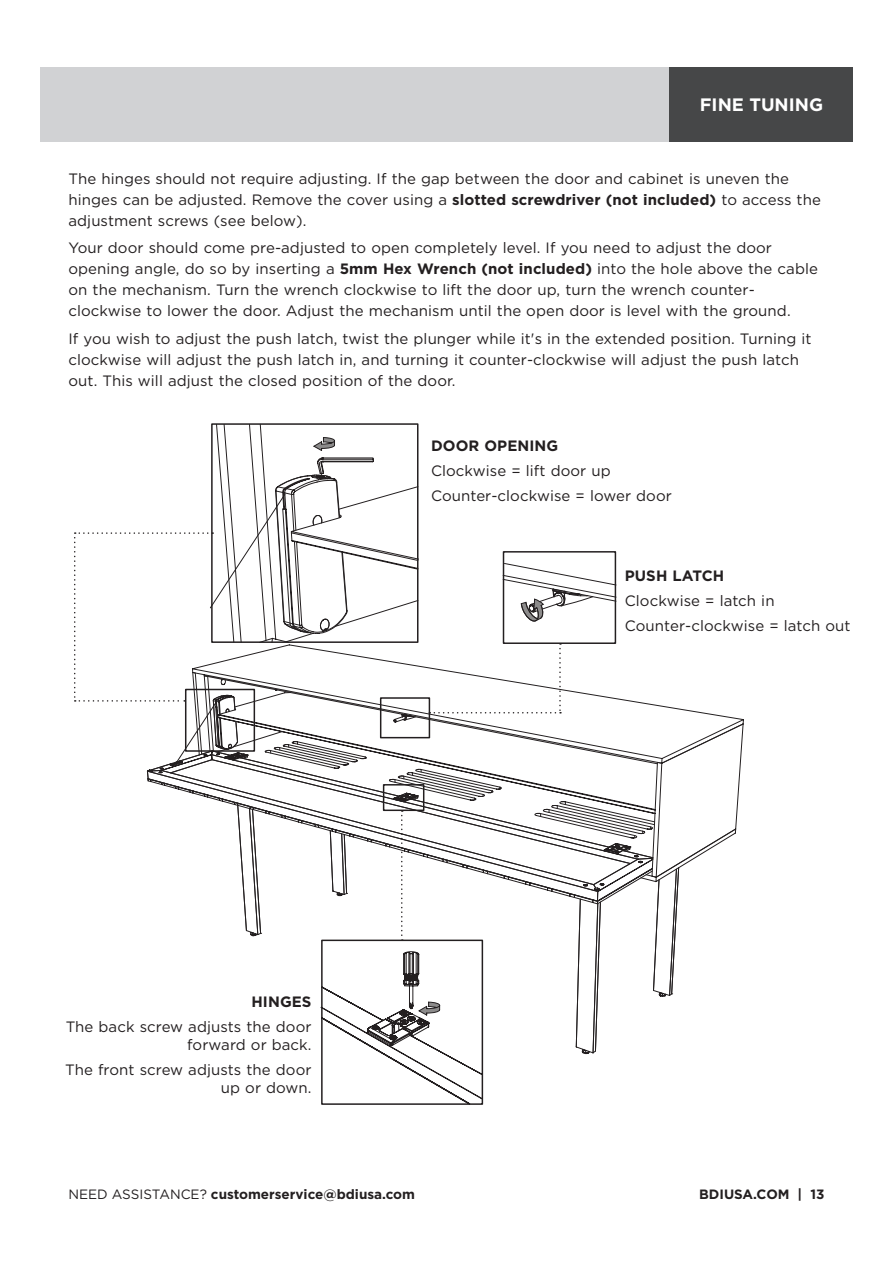
<style>
.page{position:relative;width:893px;height:1263px;background:#fff}
.page>*{position:absolute;margin:0;border:0;box-sizing:border-box;transform-origin:0 0}
.t1{font:700 18px "Gotham";color:#fff}
.t2{font:15px/21px "Gotham";letter-spacing:.005em;color:#231f20}
.t3{font:700 15px "Gotham";letter-spacing:.005em;color:#231f20}
.t4{font:700 13.5px "Gotham";color:#231f20}
.s1{font-weight:700}
.s2{font-weight:400}
</style>
<div class="page">
<div style="left:40px;top:68px;width:810px;height:74px;background:#d1d2d4"></div>
<div style="left:670px;top:68px;width:183px;height:74px;background:#464748"></div>
<svg style="left:679px;top:708px;width:65px;height:162px"></svg>
<svg style="left:74px;top:424px;width:605px;height:681px"></svg>
<p class="t1" style="left:700px;top:93px;width:125px">FINE TUNING</p>
<p class="t2" style="left:69px;top:168px;width:754px">The hinges should not require adjusting. If the gap between the door and cabinet is uneven the hinges can be adjusted. Remove the cover using a <span class="s1">slotted screwdriver (not included)</span> to access the adjustment screws (see below).</p>
<p class="t2" style="left:69px;top:237px;width:751px">Your door should come pre-adjusted to open completely level. If you need to adjust the door opening angle, do so by inserting a <span class="s1">5mm Hex Wrench (not included)</span> into the hole above the cable on the mechanism. Turn the wrench clockwise to lift the door up, turn the wrench counter&shy;clockwise to lower the door. Adjust the mechanism until the open door is level with the ground.</p>
<p class="t2" style="left:69px;top:328px;width:745px">If you wish to adjust the push latch, twist the plunger while it's in the extended position. Turning it clockwise will adjust the push latch in, and turning it counter-clockwise will adjust the push latch out. This will adjust the closed position of the door.</p>
<p class="t3" style="left:431px;top:436px;width:129px">DOOR OPENING</p>
<p class="t2" style="left:431px;top:460px;width:181px">Clockwise = lift door up</p>
<p class="t2" style="left:431px;top:485px;width:242px">Counter-clockwise = lower door</p>
<p class="t3" style="left:251px;top:992px;width:62px">HINGES</p>
<p class="t2" style="left:66px;top:1017px;width:247px;line-height:18px;text-align:right">The back screw adjusts the door forward or back.</p>
<p class="t2" style="left:65px;top:1060px;width:248px;line-height:18px;text-align:right">The front screw adjusts the door up or down.</p>
<p class="t3" style="left:625px;top:566px;width:101px">PUSH LATCH</p>
<p class="t2" style="left:625px;top:590px;width:151px">Clockwise = latch in</p>
<p class="t2" style="left:625px;top:614px;width:227px">Counter-clockwise = latch out</p>
<p class="t4" style="left:68px;top:1185px;width:348px"><span class="s2">NEED ASSISTANCE?</span> customerservice@bdiusa.com</p>
<p class="t4" style="left:699px;top:1185px;width:127px">BDIUSA.COM | 13</p>
</div>
